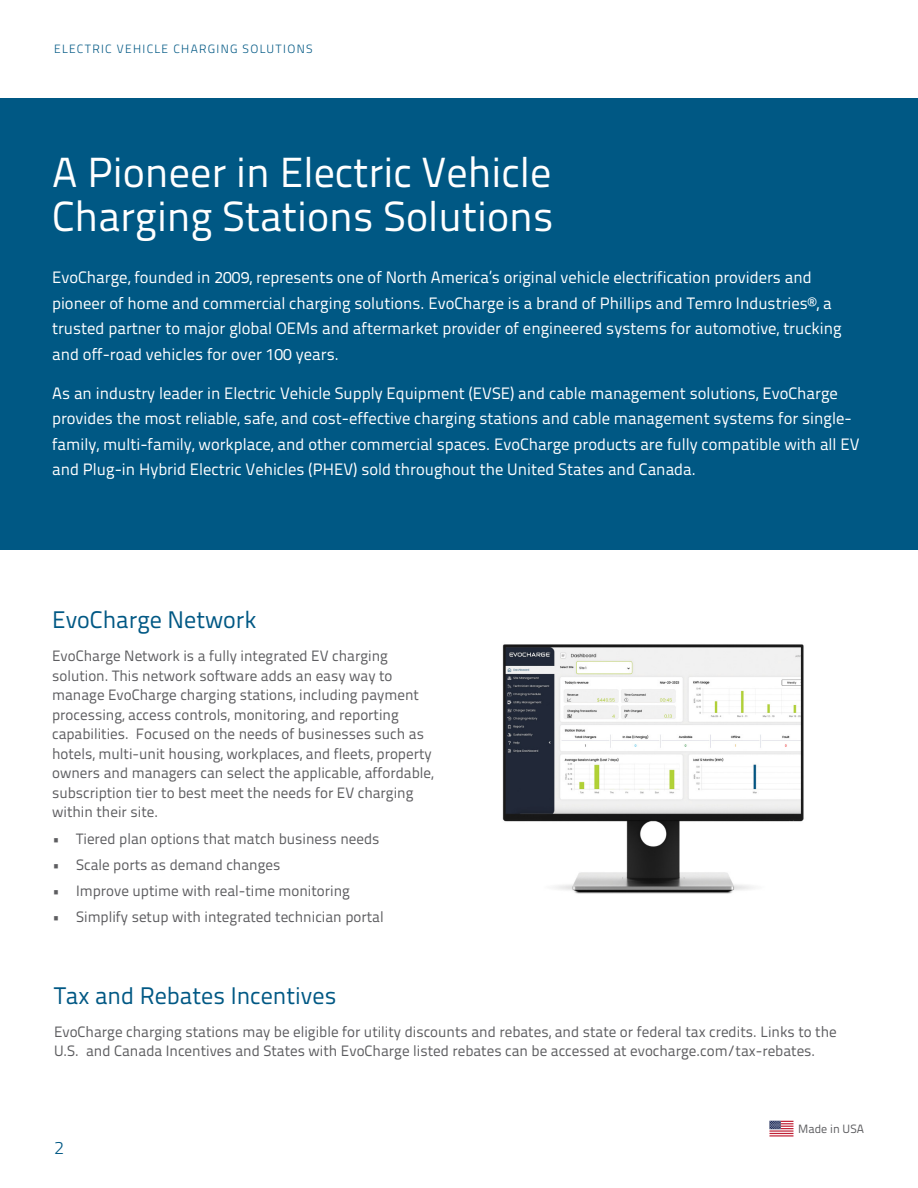
<style>
.page{position:relative;width:918px;height:1188px;background:#fff}
.page>*{position:absolute;margin:0;border:0;box-sizing:border-box;transform-origin:0 0}
.t1{font:42px/43.5px "Titillium Text 22 L";color:#fff}
.t2{font:24px "Titillium Text 22 L";color:#005884}
.t3{font:300 18px "Titillium Web";color:#005884}
.t4{font:16.5px/25.5px "Titillium Text 22 L";color:#fff}
.t5{font:15px/19.5px "Titillium Text 22 L";color:#5d5d60}
.t6{font:300 12px "Titillium Web";letter-spacing:.11em;color:#005884}
.t7{font:12px "Titillium Text 22 L";color:#5d5d60}
</style>
<div class="page">
<div style="left:0;top:98px;width:918px;height:452px;background:#005884"></div>
<img style="left:502px;top:644px;width:302px;height:250px">
<svg style="left:769px;top:1121px;width:25px;height:16px"></svg>
<p class="t6" style="left:54px;top:40px;width:260px">ELECTRIC VEHICLE CHARGING SOLUTIONS</p>
<h1 class="t1" style="left:52px;top:149px;width:503px">A Pioneer in Electric Vehicle<br>Charging Stations Solutions</h1>
<p class="t4" style="left:52px;top:264px;width:791px">EvoCharge, founded in 2009, represents one of North America’s original vehicle electrification providers and pioneer of home and commercial charging solutions. EvoCharge is a brand of Phillips and Temro Industries®, a trusted partner to major global OEMs and aftermarket provider of engineered systems for automotive, trucking and off-road vehicles for over 100 years.</p>
<p class="t4" style="left:52px;top:380px;width:809px">As an industry leader in Electric Vehicle Supply Equipment (EVSE) and cable management solutions, EvoCharge provides the most reliable, safe, and cost-effective charging stations and cable management systems for single&shy;family, multi-family, workplace, and other commercial spaces. EvoCharge products are fully compatible with all EV and Plug-in Hybrid Electric Vehicles (PHEV) sold throughout the United States and Canada.</p>
<h2 class="t2" style="left:52px;top:602px;width:206px">EvoCharge Network</h2>
<p class="t5" style="left:52px;top:646px;width:383px">EvoCharge Network is a fully integrated EV charging solution. This network software adds an easy way to manage EvoCharge charging stations, including payment processing, access controls, monitoring, and reporting capabilities. Focused on the needs of businesses such as hotels, multi-unit housing, workplaces, and fleets, property owners and managers can select the applicable, affordable, subscription tier to best meet the needs for EV charging within their site.</p>
<p class="t5" style="left:52px;top:828px;width:329px">• Tiered plan options that match business needs</p>
<p class="t5" style="left:52px;top:854px;width:230px">• Scale ports as demand changes</p>
<p class="t5" style="left:52px;top:880px;width:299px">• Improve uptime with real-time monitoring</p>
<p class="t5" style="left:52px;top:907px;width:333px">• Simplify setup with integrated technician portal</p>
<h2 class="t2" style="left:54px;top:977px;width:284px">Tax and Rebates Incentives</h2>
<p class="t5" style="left:54px;top:1021px;width:784px">EvoCharge charging stations may be eligible for utility discounts and rebates, and state or federal tax credits. Links to the<br>U.S. and Canada Incentives and States with EvoCharge listed rebates can be accessed at evocharge.com/tax-rebates.</p>
<p class="t3" style="left:54px;top:1135px;width:12px">2</p>
<p class="t7" style="left:798px;top:1120px;width:67px">Made in USA</p>
</div>
